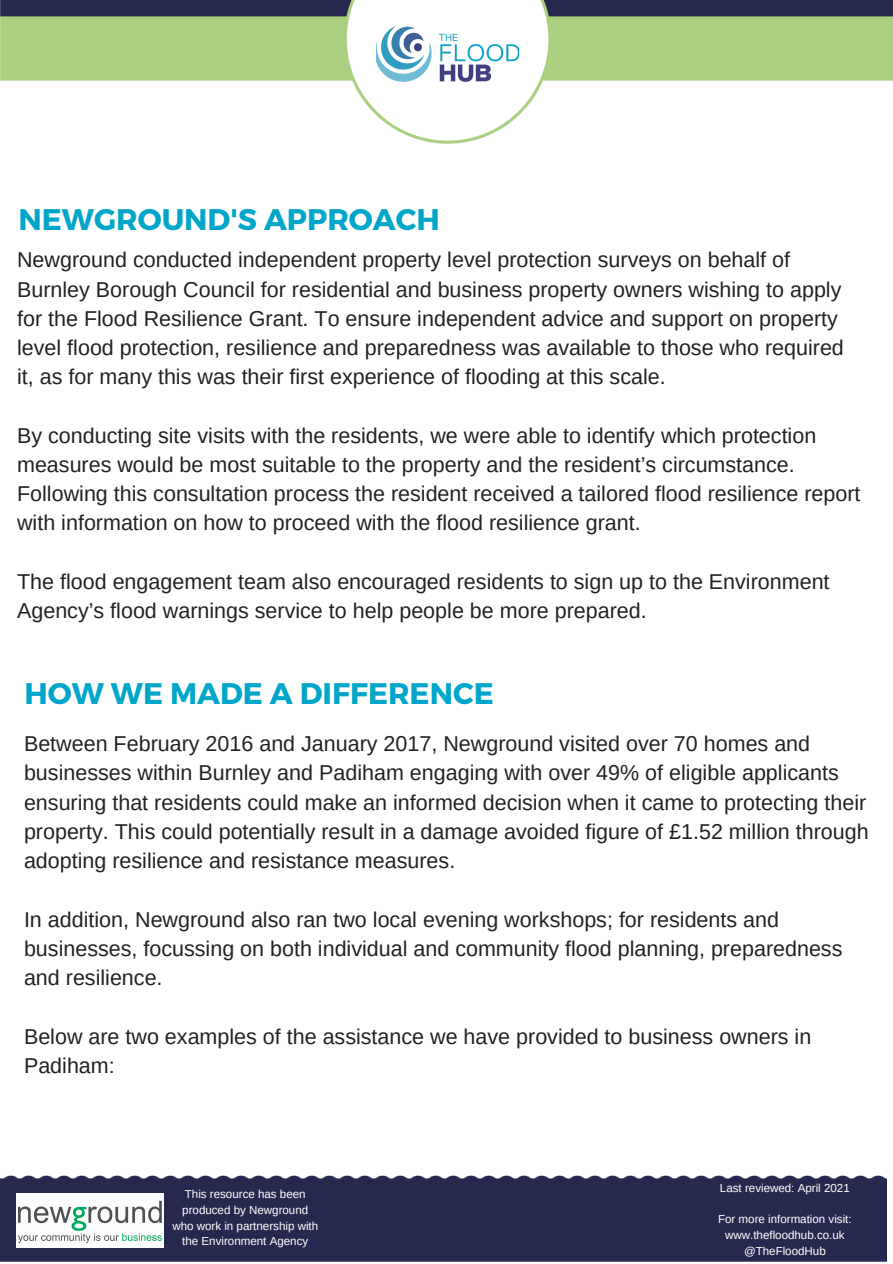
<style>
.page{position:relative;width:893px;height:1264px;background:#fff}
.page>*{position:absolute;margin:0;border:0;box-sizing:border-box;transform-origin:0 0}
.t1{font:700 29.7px "Montserrat";color:#00a6c9}
.t2{font:21.45px/29.2px "Arimo";color:#222}
.t3{font:11.55px/15.8px "Arimo";color:#fff;text-align:center}
</style>
<div class="page">
<img style="left:0;top:0;width:892px;height:144px">
<img style="left:376px;top:26px;width:143px;height:55px">
<div style="left:0;top:1175px;width:886px;height:86px;background:#27284f"></div>
<img style="left:16px;top:1193px;width:148px;height:53px">
<p class="t1" style="left:18px;top:200px;width:423px">NEWGROUND'S APPROACH</p>
<p class="t2" style="left:17px;top:245px;width:828px">Newground conducted independent property level protection surveys on behalf of Burnley Borough Council for residential and business property owners wishing to apply for the Flood Resilience Grant. To ensure independent advice and support on property level flood protection, resilience and preparedness was available to those who required it, as for many this was their first experience of flooding at this scale.</p>
<p class="t2" style="left:17px;top:420px;width:844px">By conducting site visits with the residents, we were able to identify which protection measures would be most suitable to the property and the resident’s circumstance.<br>Following this consultation process the resident received a tailored flood resilience report with information on how to proceed with the flood resilience grant.</p>
<p class="t2" style="left:17px;top:567px;width:813px">The flood engagement team also encouraged residents to sign up to the Environment<br>Agency’s flood warnings service to help people be more prepared.</p>
<p class="t1" style="left:24px;top:674px;width:470px">HOW WE MADE A DIFFERENCE</p>
<p class="t2" style="left:24px;top:729px;width:846px">Between February 2016 and January 2017, Newground visited over 70 homes and businesses within Burnley and Padiham engaging with over 49% of eligible applicants ensuring that residents could make an informed decision when it came to protecting their property. This could potentially result in a damage avoided figure of £1.52 million through adopting resilience and resistance measures.</p>
<p class="t2" style="left:24px;top:904px;width:819px">In addition, Newground also ran two local evening workshops; for residents and businesses, focussing on both individual and community flood planning, preparedness and resilience.</p>
<p class="t2" style="left:24px;top:1021px;width:788px">Below are two examples of the assistance we have provided to business owners in<br>Padiham:</p>
<p class="t3" style="left:172px;top:1186px;width:147px">This resource has been produced by Newground who work in partnership with the Environment Agency</p>
<p class="t3" style="left:720px;top:1179px;width:131px">Last reviewed: April 2021</p>
<p class="t3" style="left:718px;top:1211px;width:135px">For more information visit: www.thefloodhub.co.uk</p>
<p class="t3" style="left:744px;top:1242px;width:83px">@TheFloodHub</p>
</div>
